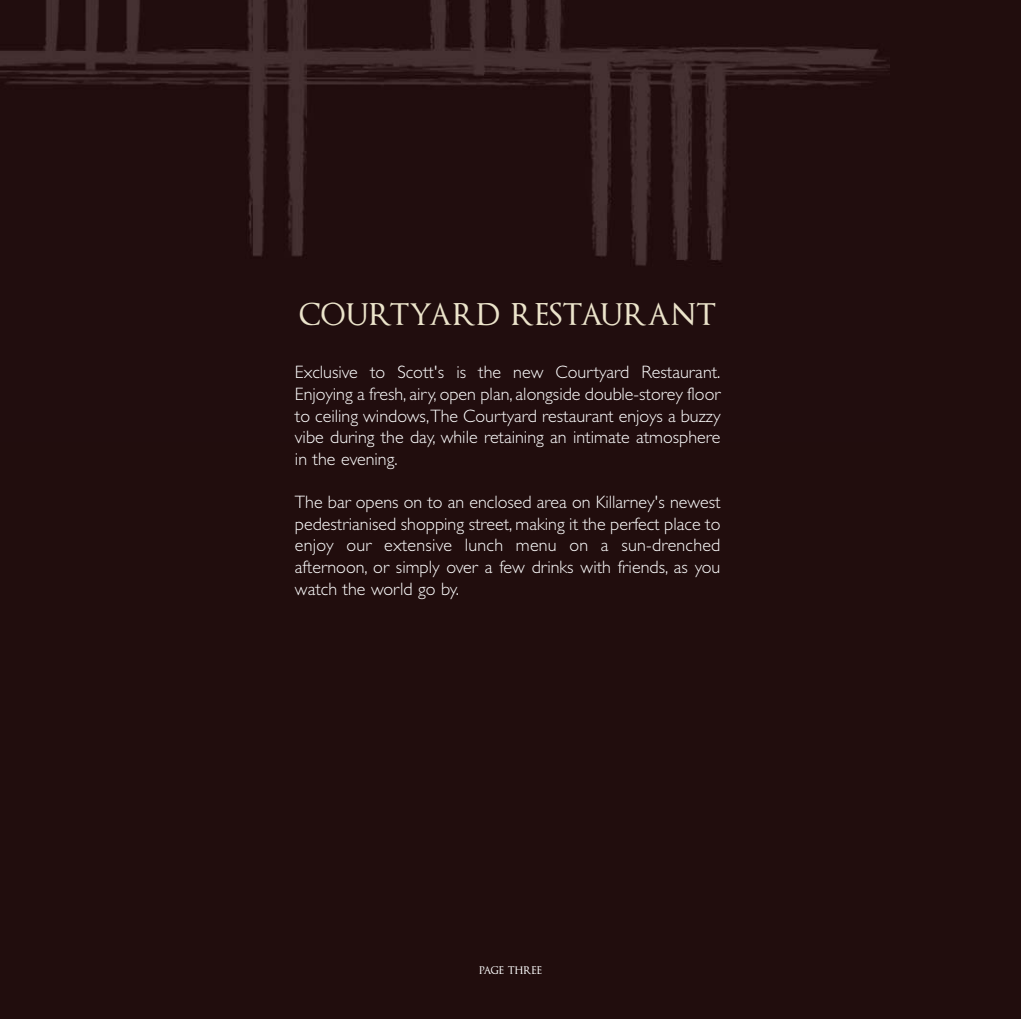
<style>
.page{position:relative;width:1021px;height:1019px;background:#fff}
.page>*{position:absolute;margin:0;border:0;box-sizing:border-box;transform-origin:0 0}
.t1{font:40px "Optimus Princeps";color:#ece4cb}
.t2{font:300 18px/21.6px "Gill Sans CE";color:#fff;text-align:justify}
.t3{font:14px "Optimus Princeps";color:#fff}
</style>
<div class="page">
<div style="left:0;top:0;width:1020px;height:1018px;background:#210d0d"></div>
<img style="left:0;top:0;width:889px;height:266px">
<h1 class="t1" style="left:299px;top:291px;width:418px">courtyard restaurant</h1>
<p class="t2" style="left:295px;top:363px;width:427px">Exclusive to Scott's is the new Courtyard Restaurant.<br>Enjoying a fresh, airy, open plan, alongside double-storey floor to ceiling windows,The Courtyard restaurant enjoys a buzzy vibe during the day, while retaining an intimate atmosphere in the evening.</p>
<p class="t2" style="left:295px;top:493px;width:427px">The bar opens on to an enclosed area on Killarney's newest pedestrianised shopping street, making it the perfect place to enjoy our extensive lunch menu on a sun-drenched afternoon, or simply over a few drinks with friends, as you watch the world go by.</p>
<p class="t3" style="left:479px;top:961px;width:64px">page three</p>
</div>
